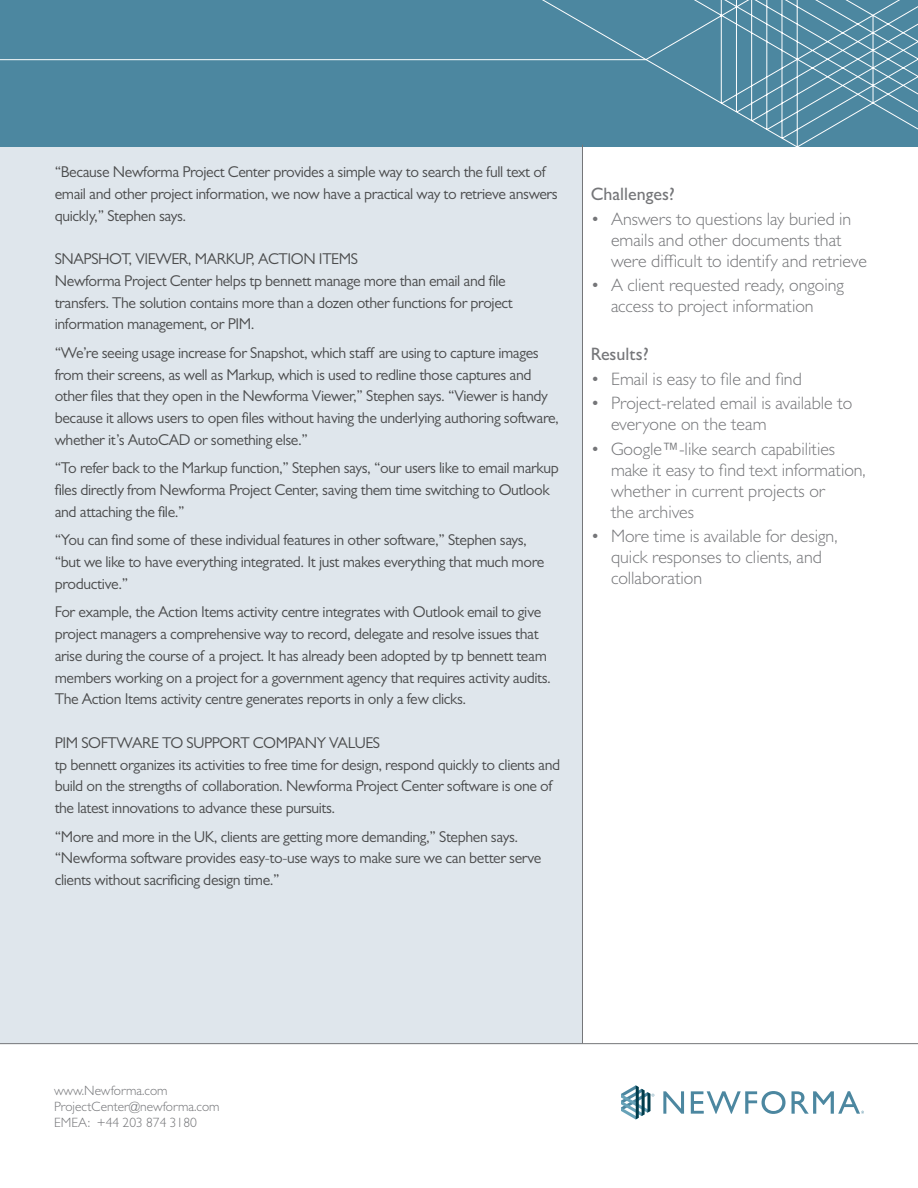
<style>
.page{position:relative;width:918px;height:1188px;background:#fff}
.page>*{position:absolute;margin:0;border:0;box-sizing:border-box;transform-origin:0 0}
.t1{font:300 18px/21px "Gill Sans MT Pro";color:#757679}
.t2{font:500 18px "Gill Sans MT Pro";color:#757679}
.t3{font:15.75px/21.8px "Gill Sans MT Pro";letter-spacing:-.025em;color:#4b4c4d}
.t4{font:300 13.5px/16.2px "Gill Sans MT Pro";color:#757679}
</style>
<div class="page">
<div style="left:0;top:0;width:582px;height:1043px;background:#dfe6ec"></div>
<div style="left:0;top:0;width:918px;height:146px;background:#4c87a0"></div>
<svg style="left:517px;top:0;width:401px;height:147px"></svg>
<hr style="left:582px;top:145px;width:1px;height:898px;background:#757679">
<hr style="left:0;top:59px;width:646px;height:1px;background:#fff">
<svg style="left:663px;top:1091px;width:21px;height:23px"></svg>
<svg style="left:691px;top:1091px;width:95px;height:23px"></svg>
<svg style="left:792px;top:1091px;width:72px;height:23px"></svg>
<svg style="left:621px;top:1085px;width:33px;height:34px"></svg>
<hr style="left:0;top:1043px;width:918px;height:1px;background:#757679">
<p class="t3" style="left:55px;top:161px;width:505px">“Because Newforma Project Center provides a simple way to search the full text of email and other project information, we now have a practical way to retrieve answers quickly,” Stephen says.</p>
<p class="t3" style="left:55px;top:248px;width:460px">SNAPSHOT, VIEWER, MARKUP, ACTION ITEMS<br>Newforma Project Center helps tp bennett manage more than email and file transfers. The solution contains more than a dozen other functions for project information management, or PIM.</p>
<p class="t3" style="left:55px;top:342px;width:506px">“We’re seeing usage increase for Snapshot, which staff are using to capture images from their screens, as well as Markup, which is used to redline those captures and other files that they open in the Newforma Viewer,” Stephen says. “Viewer is handy because it allows users to open files without having the underlying authoring software, whether it’s AutoCAD or something else.”</p>
<p class="t3" style="left:55px;top:457px;width:506px">“To refer back to the Markup function,” Stephen says, “our users like to email markup files directly from Newforma Project Center, saving them time switching to Outlook and attaching the file.”</p>
<p class="t3" style="left:55px;top:529px;width:491px">“You can find some of these individual features in other software,” Stephen says, “but we like to have everything integrated. It just makes everything that much more productive.”</p>
<p class="t3" style="left:55px;top:601px;width:498px">For example, the Action Items activity centre integrates with Outlook email to give project managers a comprehensive way to record, delegate and resolve issues that arise during the course of a project. It has already been adopted by tp bennett team members working on a project for a government agency that requires activity audits.<br>The Action Items activity centre generates reports in only a few clicks.</p>
<p class="t3" style="left:55px;top:732px;width:507px">PIM SOFTWARE TO SUPPORT COMPANY VALUES<br>tp bennett organizes its activities to free time for design, respond quickly to clients and build on the strengths of collaboration. Newforma Project Center software is one of the latest innovations to advance these pursuits.</p>
<p class="t3" style="left:55px;top:825px;width:488px">“More and more in the UK, clients are getting more demanding,” Stephen says. “Newforma software provides easy-to-use ways to make sure we can better serve clients without sacrificing design time.”</p>
<p class="t2" style="left:591px;top:183px;width:86px">Challenges?</p>
<p class="t1" style="left:611px;top:208px;width:257px;text-indent:-20px">• Answers to questions lay buried in emails and other documents that were difficult to identify and retrieve</p>
<p class="t1" style="left:591px;top:274px;width:255px;text-align:center">• A client requested ready, ongoing access to project information</p>
<p class="t2" style="left:591px;top:343px;width:59px">Results?</p>
<p class="t1" style="left:591px;top:368px;width:213px">• Email is easy to file and find</p>
<p class="t1" style="left:611px;top:392px;width:243px;text-indent:-20px">• Project-related email is available to everyone on the team</p>
<p class="t1" style="left:611px;top:438px;width:256px;text-indent:-20px">• Google™-like search capabilities make it easy to find text information, whether in current projects or<br>the archives</p>
<p class="t1" style="left:611px;top:525px;width:228px;text-indent:-20px">• More time is available for design, quick responses to clients, and collaboration</p>
<p class="t4" style="left:54px;top:1082px;width:167px">www.Newforma.com<br>ProjectCenter@newforma.com<br>EMEA: +44 203 874 3180</p>
</div>
